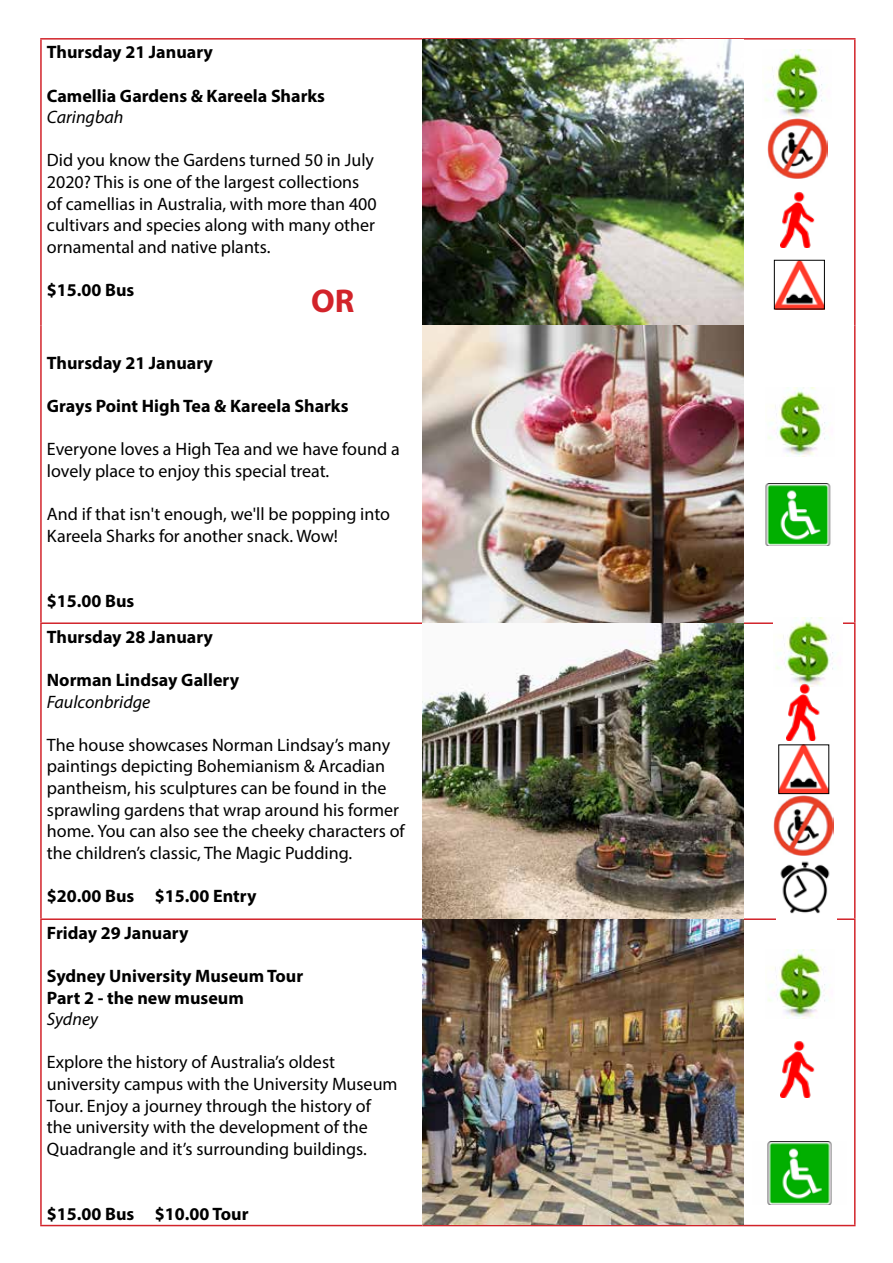
<style>
.page{position:relative;width:893px;height:1263px;background:#fff}
.page>*{position:absolute;margin:0;border:0;box-sizing:border-box;transform-origin:0 0}
.t1{font:700 33px "Myriad Pro";color:#d2232a}
.t2{font:18px/21.6px "Myriad Pro";color:#000}
.t3{font:700 18px/36.2px "Myriad Pro";color:#000}
.t4{font:italic 18px "Myriad Pro";color:#000}
</style>
<div class="page">
<hr style="left:40px;top:624px;width:2px;height:294px;background:#d2232a">
<hr style="left:854px;top:624px;width:1px;height:294px;background:#d2232a">
<hr style="left:40px;top:918px;width:383px;height:2px;background:#d2232a">
<hr style="left:40px;top:920px;width:2px;height:305px;background:#d2232a">
<hr style="left:423px;top:918px;width:321px;height:2px;background:#d2232a">
<hr style="left:744px;top:918px;width:111px;height:2px;background:#d2232a">
<hr style="left:854px;top:920px;width:1px;height:305px;background:#d2232a">
<hr style="left:40px;top:1225px;width:383px;height:1px;background:#d2232a">
<hr style="left:423px;top:1225px;width:321px;height:1px;background:#d2232a">
<hr style="left:744px;top:1225px;width:111px;height:1px;background:#d2232a">
<hr style="left:40px;top:325px;width:2px;height:297px;background:#d2232a">
<hr style="left:854px;top:325px;width:1px;height:297px;background:#d2232a">
<hr style="left:40px;top:622px;width:383px;height:2px;background:#d2232a">
<hr style="left:423px;top:622px;width:321px;height:2px;background:#d2232a">
<hr style="left:744px;top:622px;width:111px;height:2px;background:#d2232a">
<hr style="left:40px;top:38px;width:383px;height:2px;background:#d2232a">
<hr style="left:40px;top:40px;width:2px;height:285px;background:#d2232a">
<hr style="left:423px;top:38px;width:321px;height:2px;background:#d2232a">
<hr style="left:744px;top:38px;width:111px;height:2px;background:#d2232a">
<hr style="left:854px;top:40px;width:1px;height:285px;background:#d2232a">
<img style="left:423px;top:40px;width:321px;height:582px">
<img style="left:423px;top:624px;width:321px;height:294px">
<img style="left:423px;top:920px;width:321px;height:305px">
<img style="left:765px;top:49px;width:57px;height:69px">
<img style="left:768px;top:387px;width:57px;height:69px">
<img style="left:774px;top:618px;width:69px;height:65px">
<img style="left:780px;top:1040px;width:35px;height:57px">
<img style="left:768px;top:949px;width:57px;height:69px">
<img style="left:767px;top:1142px;width:65px;height:62px">
<img style="left:777px;top:861px;width:60px;height:59px">
<img style="left:781px;top:191px;width:34px;height:57px">
<img style="left:776px;top:262px;width:47px;height:45px">
<div style="left:774px;top:260px;width:51px;height:49px;border:1px solid #000"></div>
<img style="left:768px;top:118px;width:60px;height:60px">
<img style="left:765px;top:483px;width:66px;height:63px">
<img style="left:774px;top:796px;width:60px;height:59px">
<img style="left:786px;top:683px;width:36px;height:57px">
<img style="left:780px;top:746px;width:47px;height:46px">
<p class="t3" style="left:47px;top:34px;width:167px">Thursday 21 January</p>
<p class="t3" style="left:47px;top:77px;width:280px">Camellia Gardens &amp; Kareela Sharks</p>
<p class="t4" style="left:47px;top:106px;width:78px">Caringbah</p>
<p class="t2" style="left:47px;top:149px;width:331px">Did you know the Gardens turned 50 in July 2020? This is one of the largest collections of camellias in Australia, with more than 400 cultivars and species along with many other ornamental and native plants.</p>
<p class="t3" style="left:47px;top:271px;width:89px">$15.00 Bus</p>
<h1 class="t1" style="left:311px;top:279px;width:45px">OR</h1>
<p class="t3" style="left:47px;top:344px;width:167px">Thursday 21 January</p>
<p class="t3" style="left:47px;top:387px;width:303px">Grays Point High Tea &amp; Kareela Sharks</p>
<p class="t2" style="left:47px;top:438px;width:354px">Everyone loves a High Tea and we have found a lovely place to enjoy this special treat.</p>
<p class="t2" style="left:47px;top:503px;width:345px">And if that isn't enough, we'll be popping into<br>Kareela Sharks for another snack. Wow!</p>
<p class="t3" style="left:47px;top:582px;width:167px">$15.00 Bus<br>Thursday 28 January</p>
<p class="t3" style="left:47px;top:661px;width:194px">Norman Lindsay Gallery</p>
<p class="t4" style="left:47px;top:690px;width:105px">Faulconbridge</p>
<p class="t2" style="left:47px;top:734px;width:359px">The house showcases Norman Lindsay’s many paintings depicting Bohemianism &amp; Arcadian pantheism, his sculptures can be found in the sprawling gardens that wrap around his former home. You can also see the cheeky characters of the children’s classic, The Magic Pudding.</p>
<p class="t3" style="left:47px;top:877px;width:211px;line-height:36.8px">$20.00 Bus $15.00 Entry<br>Friday 29 January</p>
<p class="t3" style="left:47px;top:964px;width:258px;line-height:21.6px">Sydney University Museum Tour<br>Part 2 - the new museum</p>
<p class="t4" style="left:47px;top:1008px;width:53px">Sydney</p>
<p class="t2" style="left:47px;top:1051px;width:352px">Explore the history of Australia’s oldest university campus with the University Museum Tour. Enjoy a journey through the history of the university with the development of the Quadrangle and it’s surrounding buildings.</p>
<p class="t3" style="left:47px;top:1195px;width:203px">$15.00 Bus $10.00 Tour</p>
</div>
